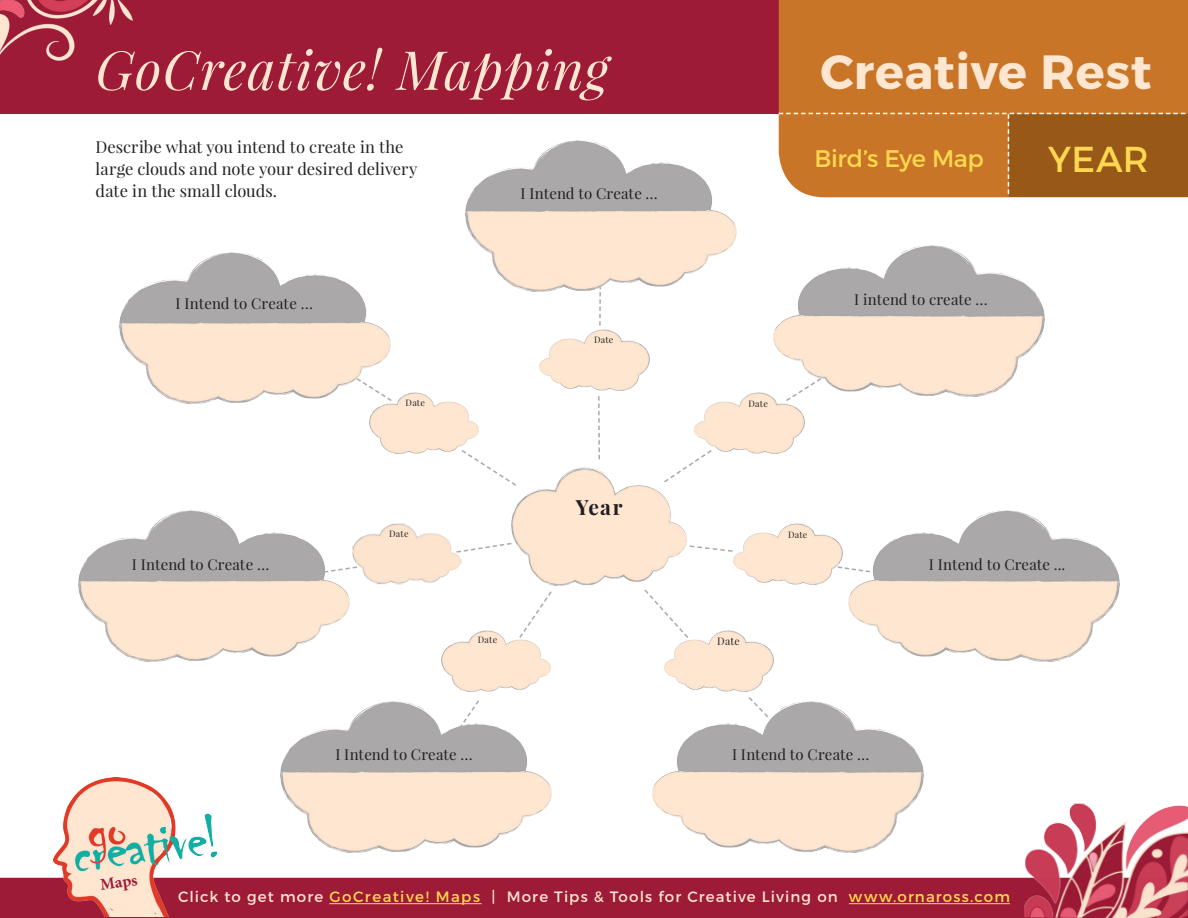
<style>
.page{position:relative;width:1188px;height:918px;background:#fff}
.page>*{position:absolute;margin:0;border:0;box-sizing:border-box;transform-origin:0 0}
.t1{font:italic 54px "Playfair Display";letter-spacing:.02em;color:#ffe6d0}
.t2{font:700 48px "Montserrat";letter-spacing:.01em;color:#ffe6d0}
.t3{font:36px "Montserrat";color:#ffd84f}
.t4{font:24px "Montserrat";letter-spacing:-.015em;color:#ffd84f}
.t5{font:700 21px "Playfair Display";color:#231f20}
.t6{font:16.5px/22.4px "Playfair Display";color:#231f20}
.t7{font:700 16.5px "Minion Pro";color:#9d1b36}
.I_intend_to_create{font:15px "Playfair Display";letter-spacing:.015em;color:#231f20}
.t8{font:15px "Montserrat";letter-spacing:.075em;color:#ffe6d0}
.Date{font:10.5px "Playfair Display";color:#231f20}
.Date-2{font:9px "Playfair Display";letter-spacing:.02em;color:#231f20}
.s1{color:#ffd84f}
</style>
<div class="page">
<div style="left:0;top:0;width:1188px;height:113px;background:#9d1b36"></div>
<img style="left:0;top:0;width:133px;height:61px">
<div style="left:0;top:878px;width:1024px;height:40px;background:#9d1b36"></div>
<div style="left:779px;top:0;width:409px;height:197px;background:#c87527"></div>
<div style="left:1009px;top:114px;width:179px;height:83px;background:#985918"></div>
<img style="left:1024px;top:803px;width:164px;height:115px">
<img style="left:773px;top:245px;width:271px;height:152px">
<svg style="left:684px;top:453px;width:25px;height:15px"></svg>
<svg style="left:784px;top:377px;width:39px;height:20px"></svg>
<img style="left:695px;top:392px;width:109px;height:61px">
<svg style="left:465px;top:453px;width:47px;height:31px"></svg>
<img style="left:369px;top:392px;width:110px;height:61px">
<svg style="left:463px;top:542px;width:49px;height:10px"></svg>
<svg style="left:689px;top:545px;width:44px;height:7px"></svg>
<svg style="left:644px;top:589px;width:39px;height:42px"></svg>
<svg style="left:598px;top:396px;width:2px;height:64px"></svg>
<svg style="left:523px;top:591px;width:29px;height:40px"></svg>
<svg style="left:599px;top:292px;width:2px;height:34px"></svg>
<img style="left:352px;top:523px;width:110px;height:62px">
<img style="left:733px;top:524px;width:109px;height:61px">
<img style="left:664px;top:631px;width:109px;height:61px">
<img style="left:540px;top:330px;width:109px;height:61px">
<img style="left:441px;top:631px;width:110px;height:61px">
<img style="left:652px;top:702px;width:271px;height:151px">
<img style="left:849px;top:510px;width:270px;height:151px">
<img style="left:119px;top:252px;width:271px;height:151px">
<img style="left:78px;top:510px;width:271px;height:151px">
<img style="left:280px;top:702px;width:271px;height:151px">
<img style="left:466px;top:140px;width:271px;height:152px">
<img style="left:512px;top:468px;width:175px;height:118px">
<img style="left:53px;top:778px;width:164px;height:139px">
<svg style="left:779px;top:113px;width:409px;height:81px"></svg>
<hr style="left:329px;top:903px;width:153px;height:1px;background:#ffd84f">
<hr style="left:849px;top:903px;width:161px;height:1px;background:#ffd84f">
<p class="t1" style="left:96px;top:34px;width:515px">GoCreative! Mapping</p>
<p class="t6" style="left:96px;top:135px;width:323px">Describe what you intend to create in the large clouds and note your desired delivery date in the small clouds.</p>
<p class="I_intend_to_create" style="left:521px;top:184px;width:139px">I Intend to Create …</p>
<p class="t2" style="left:820px;top:42px;width:333px">Creative Rest</p>
<p class="t4" style="left:814px;top:143px;width:171px">Bird’s Eye Map</p>
<p class="t3" style="left:1048px;top:137px;width:102px">YEAR</p>
<p class="I_intend_to_create" style="left:176px;top:294px;width:139px">I Intend to Create …</p>
<p class="I_intend_to_create" style="left:132px;top:555px;width:139px">I Intend to Create …</p>
<p class="Date-2" style="left:406px;top:397px;width:21px">Date</p>
<p class="Date-2" style="left:389px;top:528px;width:21px">Date</p>
<p class="Date-2" style="left:594px;top:334px;width:21px">Date</p>
<p class="t5" style="left:576px;top:494px;width:48px">Year</p>
<p class="Date-2" style="left:749px;top:398px;width:21px">Date</p>
<p class="Date-2" style="left:788px;top:529px;width:21px">Date</p>
<p class="Date-2" style="left:478px;top:634px;width:21px">Date</p>
<p class="Date" style="left:717px;top:635px;width:24px">Date</p>
<p class="I_intend_to_create" style="left:854px;top:290px;width:135px">I intend to create …</p>
<p class="I_intend_to_create" style="left:929px;top:555px;width:138px">I Intend to Create ...</p>
<p class="I_intend_to_create" style="left:336px;top:745px;width:139px">I Intend to Create …</p>
<p class="I_intend_to_create" style="left:732px;top:745px;width:139px">I Intend to Create …</p>
<p class="t7" style="left:99px;top:873px;width:39px;rotate:-8deg">Maps</p>
<p class="t8" style="left:178px;top:888px;width:833px">Click to get more <span class="s1">GoCreative! Maps</span> | More Tips &amp; Tools for Creative Living on <span class="s1">www.ornaross.com</span></p>
</div>
